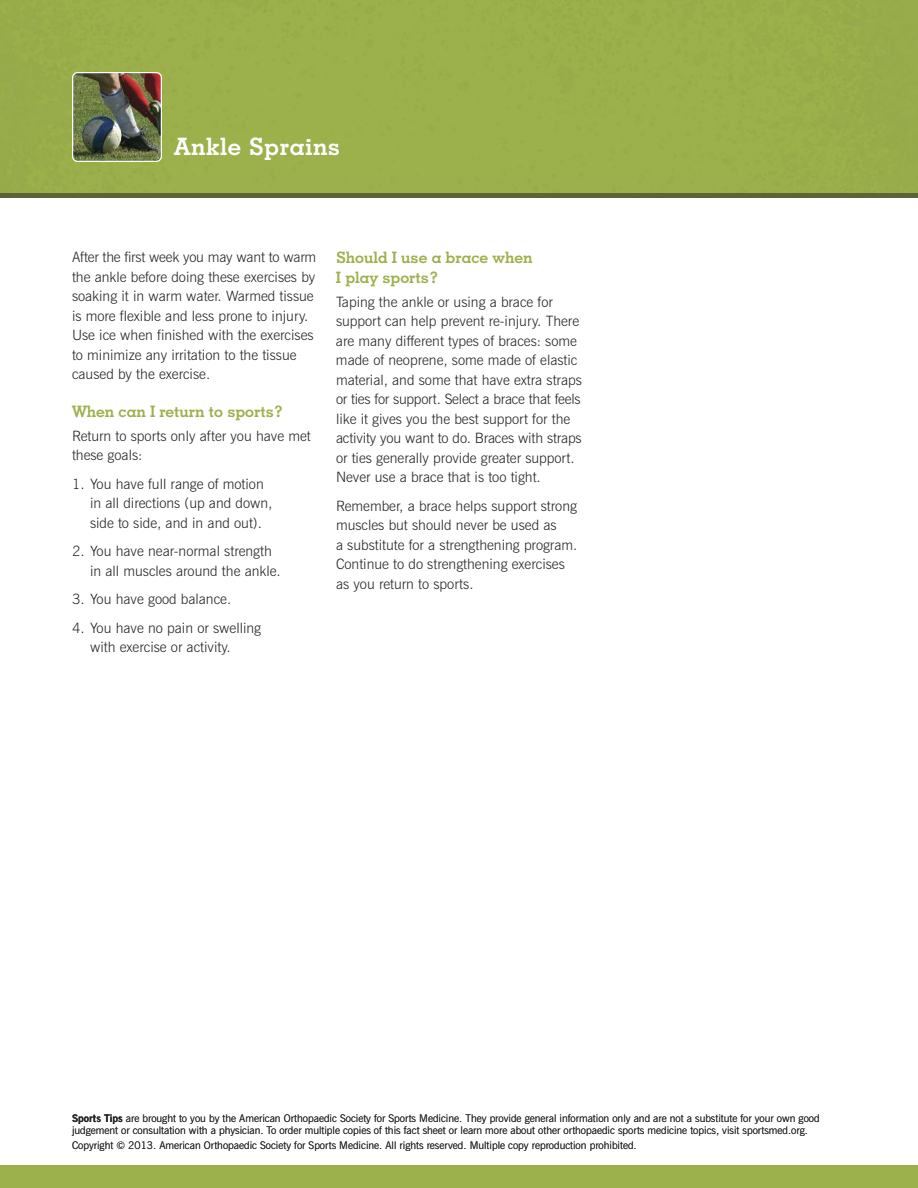
<style>
.page{position:relative;width:918px;height:1188px;background:#fff}
.page>*{position:absolute;margin:0;border:0;box-sizing:border-box;transform-origin:0 0}
.t1{font:700 24px "Geometric Slab 703 BT";letter-spacing:.025em;color:#fff}
.t2{font:700 15.75px/19.5px "Geometric Slab 703 BT";color:#9cb04b}
.t3{font:300 14.25px/19.5px "News Gothic BT";color:#272627}
.t4{font:300 10.5px/12px "News Gothic BT";color:#272627}
.s1{font-weight:700}
</style>
<div class="page">
<div style="left:0;top:0;width:918px;height:194px;background:#9cb14c"></div>
<img style="left:72px;top:72px;width:90px;height:90px">
<hr style="left:0;top:194px;width:918px;height:4px;background:#5d6537">
<div style="left:0;top:1166px;width:918px;height:22px;background:#9cb04b"></div>
<h1 class="t1" style="left:174px;top:138px;width:168px">Ankle Sprains</h1>
<p class="t3" style="left:72px;top:249px;width:246px">After the first week you may want to warm the ankle before doing these exercises by soaking it in warm water. Warmed tissue is more flexible and less prone to injury.<br>Use ice when finished with the exercises to minimize any irritation to the tissue caused by the exercise.</p>
<p class="t2" style="left:72px;top:403px;width:213px">When can I return to sports?</p>
<p class="t3" style="left:72px;top:427px;width:240px">Return to sports only after you have met these goals:</p>
<p class="t3" style="left:90px;top:475px;width:184px;text-indent:-18px">1. You have full range of motion in all directions (up and down, side to side, and in and out).</p>
<p class="t3" style="left:90px;top:543px;width:192px;text-indent:-18px">2. You have near-normal strength in all muscles around the ankle.</p>
<p class="t3" style="left:72px;top:591px;width:161px">3. You have good balance.</p>
<p class="t3" style="left:90px;top:619px;width:173px;text-indent:-18px">4. You have no pain or swelling with exercise or activity.</p>
<p class="t2" style="left:336px;top:250px;width:198px">Should I use a brace when<br>I play sports?</p>
<p class="t3" style="left:336px;top:293px;width:247px">Taping the ankle or using a brace for support can help prevent re-injury. There are many different types of braces: some made of neoprene, some made of elastic material, and some that have extra straps or ties for support. Select a brace that feels like it gives you the best support for the activity you want to do. Braces with straps or ties generally provide greater support.<br>Never use a brace that is too tight.</p>
<p class="t3" style="left:336px;top:497px;width:243px">Remember, a brace helps support strong muscles but should never be used as<br>a substitute for a strengthening program.<br>Continue to do strengthening exercises as you return to sports.</p>
<p class="t4" style="left:72px;top:1113px;width:749px"><span class="s1">Sports Tips</span> are brought to you by the American Orthopaedic Society for Sports Medicine. They provide general information only and are not a substitute for your own good judgement or consultation with a physician. To order multiple copies of this fact sheet or learn more about other orthopaedic sports medicine topics, visit sportsmed.org.</p>
<p class="t4" style="left:72px;top:1140px;width:566px">Copyright © 2013. American Orthopaedic Society for Sports Medicine. All rights reserved. Multiple copy reproduction prohibited.</p>
</div>
